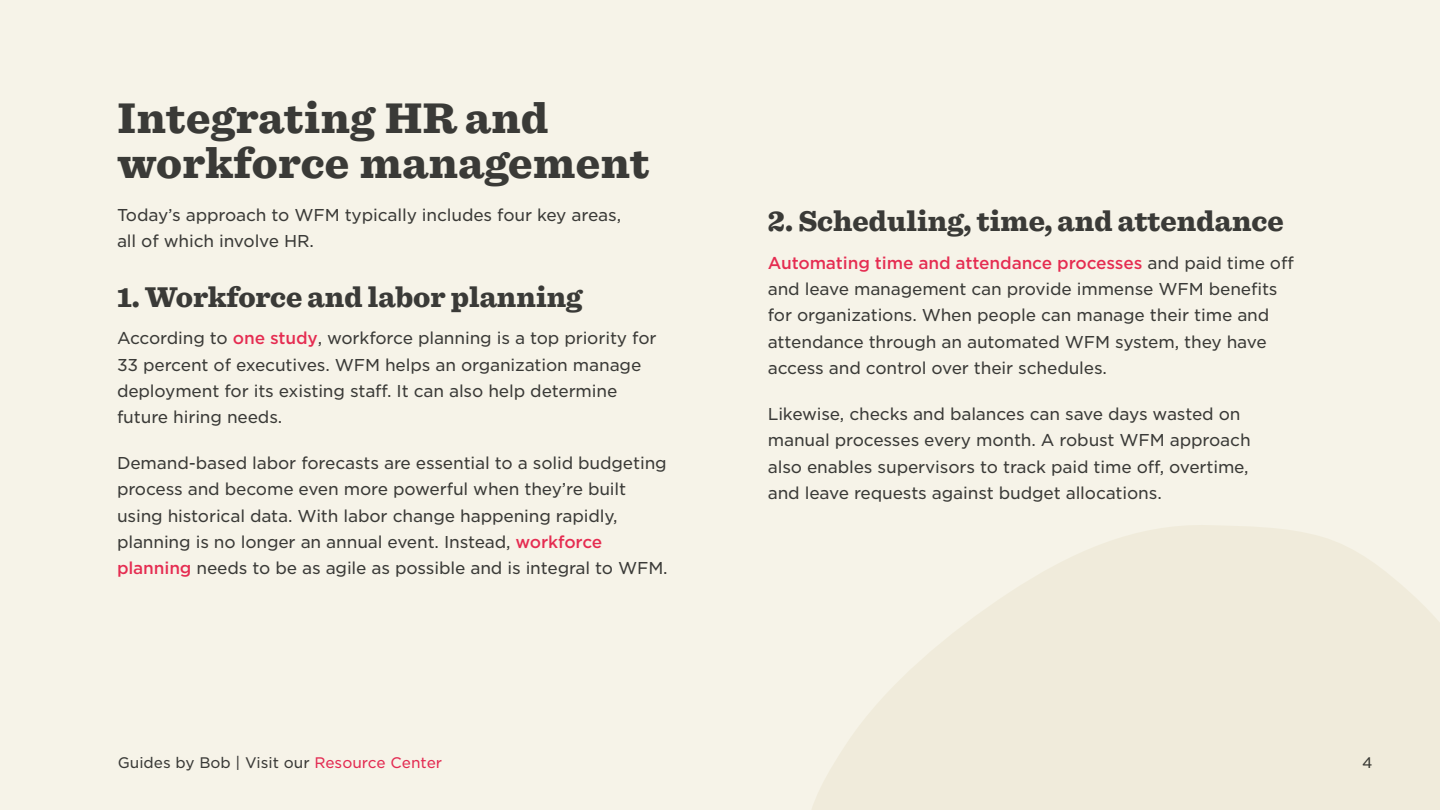
<style>
.page{position:relative;width:1440px;height:810px;background:#f6f3e8}
.page>*{position:absolute;margin:0;border:0;box-sizing:border-box;transform-origin:0 0}
.t1{font:900 45px/45px "Sentinel";letter-spacing:.01em;color:#3a3a37}
.t2{font:900 30px "Sentinel";color:#3a3a37}
.t3{font:16.5px/26.2px "Gotham S Sm";letter-spacing:-.01em;color:#3a3a37}
.t4{font:14.7px "Gotham S Sm";color:#3a3a37}
.s1{font-weight:500;color:#e52c51}
.s2{color:#e32b52}
</style>
<div class="page">
<svg style="left:812px;top:525px;width:628px;height:285px;fill:#f0ebdb"></svg>
<h1 class="t1" style="left:117px;top:94px;width:534px">Integrating HR and workforce management</h1>
<p class="t3" style="left:117px;top:201px;width:506px">Today s’ approach to WFM typically includes four key areas, all of which involve HR.</p>
<h2 class="t2" style="left:117px;top:278px;width:467px">1. Workforce and labor planning</h2>
<p class="t3" style="left:117px;top:325px;width:541px">According to <span class="s1">one study</span>, workforce planning is a top priority for 33 percent of executives. WFM helps an organization manage deployment for its existing staff. It can also help determine future hiring needs.</p>
<p class="t3" style="left:117px;top:450px;width:552px">Demand-based labor forecasts are essential to a solid budgeting process and become even more powerful when they’re built using historical data. With labor change happening rapidly, planning is no longer an annual event. Instead, <span class="s1">workforce planning</span> needs to be as agile as possible and is integral to WFM.</p>
<p class="t4" style="left:118px;top:753px;width:326px">Guides by Bob | Visit our <span class="s2">Resource Center</span></p>
<h2 class="t2" style="left:768px;top:203px;width:517px">2. Scheduling, time, and attendance</h2>
<p class="t3" style="left:768px;top:249px;width:528px"><span class="s1">Automating time and attendance processes</span> and paid time off and leave management can provide immense WFM benefits for organizations. When people can manage their time and attendance through an automated WFM system, they have access and control over their schedules.</p>
<p class="t3" style="left:768px;top:401px;width:484px">Likewise, checks and balances can save days wasted on manual processes every month A. robust WFM approach also enables supervisors to track paid time off, overtime, and leave requests against budget allocations.</p>
<p class="t4" style="left:1362px;top:753px;width:12px">4</p>
</div>
